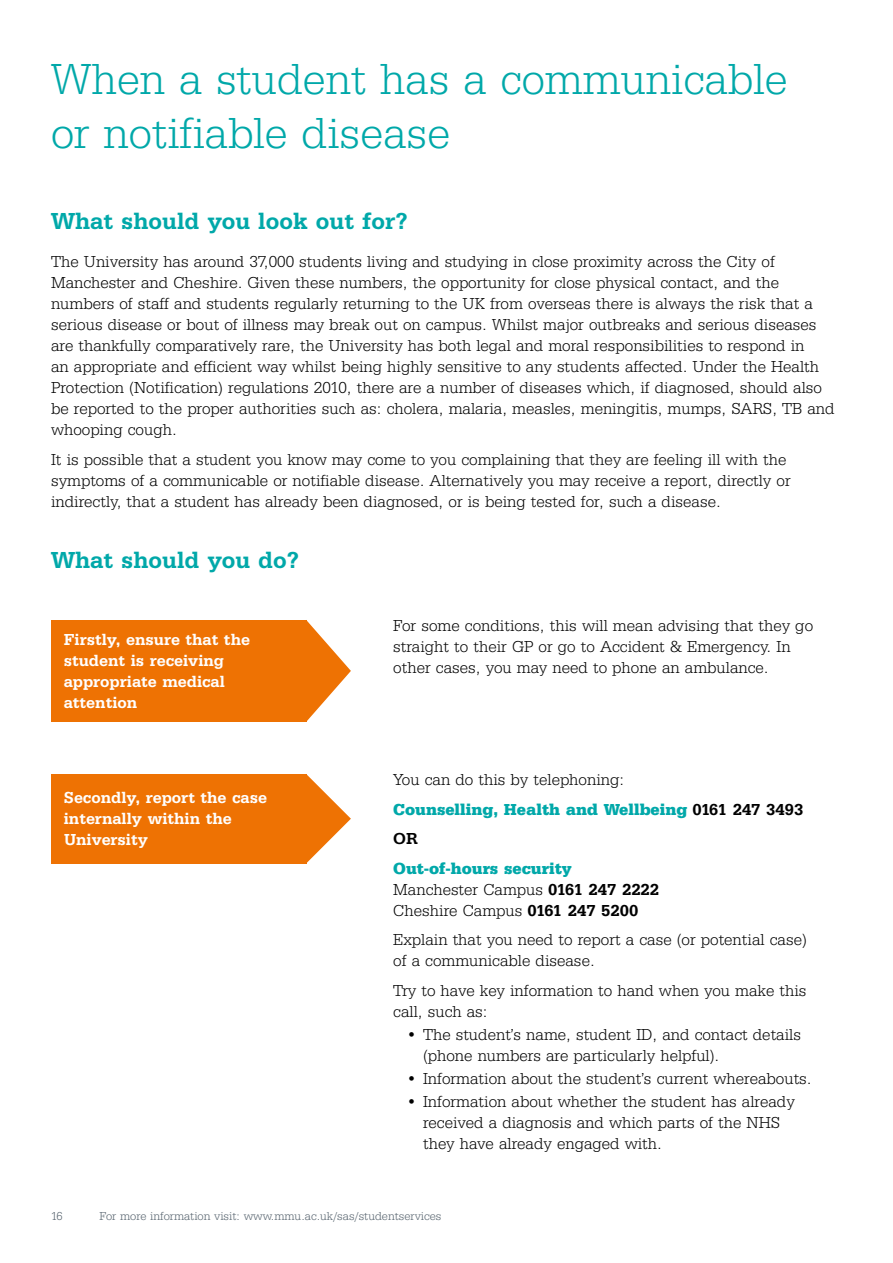
<style>
.page{position:relative;width:893px;height:1263px;background:#fff}
.page>*{position:absolute;margin:0;border:0;box-sizing:border-box;transform-origin:0 0}
.t1{font:300 45px/54px "Serifa BEFOP";color:#00a8a9}
.t2{font:500 24px "Serifa BEFOP";color:#00a8a9}
.t3{font:300 16.5px/21px "Serifa BEFOP";color:#000}
.t4{font:500 16.5px/21px "Serifa BEFOP";color:#fff}
.t5{font:700 16.5px/29.5px "Serifa BEFOP";color:#00a8a9}
.t6{font:300 12px "Serifa BEFOP";color:#54616c}
.s1{font-weight:300;color:#000}
.s2{font-weight:500;color:#000}
.s3{font-weight:700;color:#00a8a9}
.s4{font-weight:500}
</style>
<div class="page">
<svg style="left:306px;top:620px;width:45px;height:102px"></svg>
<div style="left:51px;top:620px;width:255px;height:102px;background:#ee7203"></div>
<svg style="left:306px;top:774px;width:45px;height:89px"></svg>
<div style="left:51px;top:774px;width:255px;height:89px;background:#ee7203"></div>
<h1 class="t1" style="left:51px;top:52px;width:738px">When a student has a communicable or notifiable disease</h1>
<h2 class="t2" style="left:51px;top:207px;width:358px">What should you look out for?</h2>
<p class="t3" style="left:51px;top:251px;width:785px">The University has around 37,000 students living and studying in close proximity across the City of Manchester and Cheshire. Given these numbers, the opportunity for close physical contact, and the numbers of staff and students regularly returning to the UK from overseas there is always the risk that a serious disease or bout of illness may break out on campus. Whilst major outbreaks and serious diseases are thankfully comparatively rare, the University has both legal and moral responsibilities to respond in<br>an appropriate and efficient way whilst being highly sensitive to any students affected. Under the Health Protection (Notification) regulations 2010, there are a number of diseases which, if diagnosed, should also be reported to the proper authorities such as: cholera, malaria, measles, meningitis, mumps, SARS, TB and whooping cough.</p>
<p class="t3" style="left:51px;top:448px;width:741px">It is possible that a student you know may come to you complaining that they are feeling ill with the symptoms of a communicable or notifiable disease. Alternatively you may receive a report, directly or indirectly, that a student has already been diagnosed, or is being tested for, such a disease.</p>
<h2 class="t2" style="left:51px;top:546px;width:250px">What should you do?</h2>
<p class="t4" style="left:64px;top:629px;width:188px">Firstly, ensure that the student is receiving appropriate medical attention</p>
<p class="t4" style="left:64px;top:787px;width:205px">Secondly, report the case internally within the<br>University</p>
<p class="t3" style="left:393px;top:615px;width:421px">For some conditions, this will mean advising that they go straight to their GP or go to Accident &amp; Emergency. In other cases, you may need to phone an ambulance.</p>
<p class="t5" style="left:393px;top:765px;width:412px"><span class="s1">You can do this by telephoning:<br></span>Counselling, Health and Wellbeing <span class="s2">0161 247 3493<br>OR</span></p>
<p class="t3" style="left:393px;top:858px;width:267px"><span class="s3">Out-of-hours security<br></span>Manchester Campus <span class="s4">0161 247 2222<br></span>Cheshire Campus <span class="s4">0161 247 5200</span></p>
<p class="t3" style="left:393px;top:929px;width:415px">Explain that you need to report a case (or potential case) of a communicable disease.</p>
<p class="t3" style="left:393px;top:980px;width:415px">Try to have key information to hand when you make this call, such as:</p>
<p class="t3" style="left:423px;top:1024px;width:380px;text-indent:-17px">• The student’s name, student ID, and contact details (phone numbers are particularly helpful).</p>
<p class="t3" style="left:406px;top:1068px;width:407px">• Information about the student’s current whereabouts.</p>
<p class="t3" style="left:423px;top:1091px;width:373px;text-indent:-17px">• Information about whether the student has already received a diagnosis and which parts of the NHS they have already engaged with.</p>
<p class="t6" style="left:51px;top:1209px;width:13px">16</p>
<p class="t6" style="left:100px;top:1209px;width:343px">For more information visit: www.mmu.ac.uk/sas/studentservices</p>
</div>
